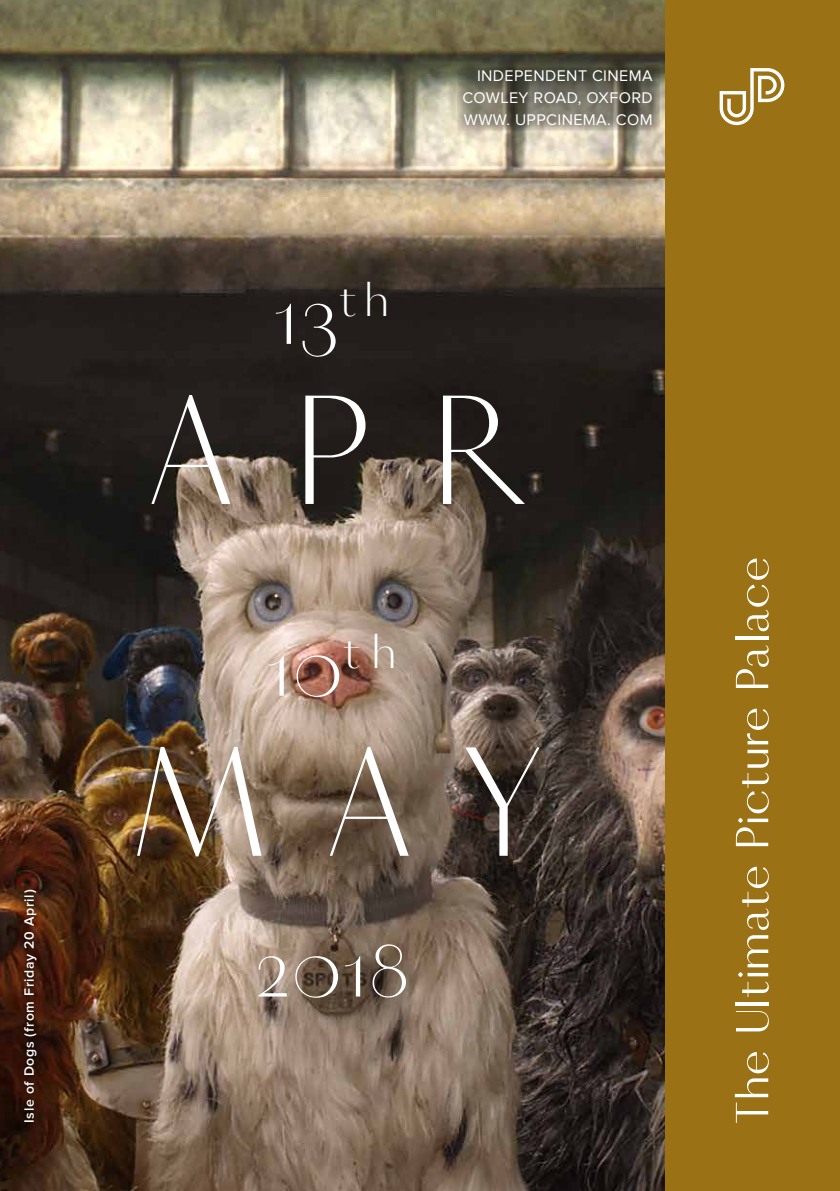
<style>
.page{position:relative;width:840px;height:1191px;background:#fff}
.page>*{position:absolute;margin:0;border:0;box-sizing:border-box;transform-origin:0 0}
.t1{font:300 160px "Vinter";letter-spacing:.32em;color:#fff}
.t2{font:300 84px "Vinter";color:#fff}
.t3{font:16px/22px "Proxima Nova";letter-spacing:.025em;color:#fff;text-align:justify}
.t4{font:600 14px "Proxima Nova";letter-spacing:.05em;color:#fff}
</style>
<div class="page">
<div style="left:663px;top:0;width:176px;height:1191px;background:#9a7114"></div>
<img style="left:0;top:0;width:663px;height:1191px">
<svg style="left:457px;top:68px;width:202px;height:63px;background:#6e6b5d"></svg>
<div style="left:18px;top:884px;width:24px;height:243px;background:#000;opacity:.75"></div>
<svg style="left:734px;top:1052px;width:34px;height:71px;background:#ac8b3f"></svg>
<svg style="left:735px;top:1011px;width:33px;height:20px"></svg>
<hr style="left:734px;top:1002px;width:33px;height:3px;background:#fff">
<svg style="left:737px;top:866px;width:31px;height:131px;background:#ad8b40"></svg>
<svg style="left:735px;top:708px;width:33px;height:138px;background:#ac8b3f"></svg>
<svg style="left:735px;top:645px;width:33px;height:43px"></svg>
<hr style="left:734px;top:636px;width:33px;height:4px;background:#fff">
<svg style="left:746px;top:558px;width:22px;height:73px;background:#b09048"></svg>
<svg style="left:719px;top:68px;width:65px;height:57px"></svg>
<p class="t4" style="left:21px;top:1123px;width:235px;rotate:-90deg">Isle of Dogs (from Friday 20 April)</p>
<p class="t3" style="left:462px;top:64px;width:192px;text-indent:15px">INDEPENDENT CINEMA COWLEY ROAD, OXFORD WWW. UPPCINEMA. COM</p>
<h2 class="t2" style="left:273px;top:266px;width:119px">13<sup>th</sup></h2>
<h1 class="t1" style="left:145px;top:355px;width:381px">APR</h1>
<h2 class="t2" style="left:266px;top:617px;width:133px">10<sup>t</sup> <sup>h</sup></h2>
<h1 class="t1" style="left:127px;top:707px;width:417px">MAY</h1>
<h2 class="t2" style="left:254px;top:918px;width:157px">2018</h2>
</div>
